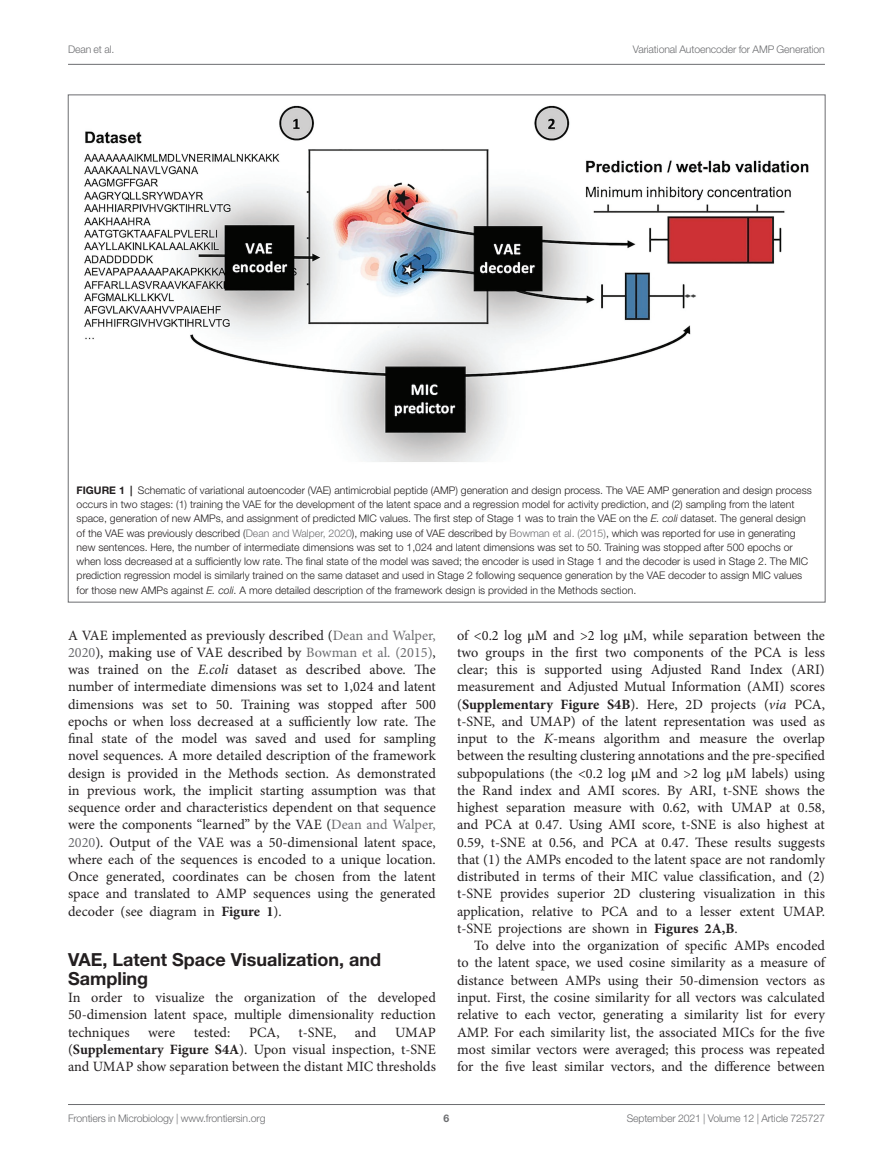
<style>
.page{position:relative;width:893px;height:1170px;background:#fff}
.page>*{position:absolute;margin:0;border:0;box-sizing:border-box;transform-origin:0 0}
.HEAD_2{font:700 18px/18.8px "Helvetica Neue LT Std";color:#231f20}
.TEXT{font:14.25px/17.2px "Minion Pro";color:#231f20;text-align:justify}
.TEXT_FLUSH{font:14.25px/17.2px "Minion Pro";color:#231f20;text-align:justify}
.FIG_LEG{font:300 10.5px/14.2px "Helvetica Neue LT Std";color:#231f20}
.t1{font:300 10.5px "Helvetica Neue LT Std";letter-spacing:-.015em;color:#6c6d70}
.t2{font:700 10.5px "Helvetica Neue LT Std";color:#6c6d70}
.s1{font-weight:700}
.s2{font-style:italic}
.s3{color:#6c6d70}
.s4{font-family:"STIX General"}
</style>
<div class="page">
<hr style="left:68px;top:64px;width:757px;height:1px;background:#6c6d70">
<hr style="left:68px;top:1104px;width:757px;height:1px;background:#6c6d70">
<img style="left:84px;top:105px;width:725px;height:357px">
<p class="t1" style="left:68px;top:42px;width:48px">Dean et al.</p>
<p class="t1" style="left:633px;top:42px;width:193px">Variational Autoencoder for AMP Generation</p>
<p class="FIG_LEG" style="left:77px;top:483px;width:737px"><span class="s1">FIGURE 1 |</span> Schematic of variational autoencoder (VAE) antimicrobial peptide (AMP) generation and design process. The VAE AMP generation and design process occurs in two stages: (1) training the VAE for the development of the latent space and a regression model for activity prediction, and (2) sampling from the latent space, generation of new AMPs, and assignment of predicted MIC values. The first step of Stage 1 was to train the VAE on the <span class="s2">E. coli</span> dataset. The general design of the VAE was previously described (<span class="s3">Dean and Walper, 2020</span>), making use of VAE described by <span class="s3">Bowman et al. (2015)</span>, which was reported for use in generating new sentences. Here, the number of intermediate dimensions was set to 1,024 and latent dimensions was set to 50. Training was stopped after 500 epochs or when loss decreased at a sufficiently low rate. The final state of the model was saved; the encoder is used in Stage 1 and the decoder is used in Stage 2. The MIC prediction regression model is similarly trained on the same dataset and used in Stage 2 following sequence generation by the VAE decoder to assign MIC values for those new AMPs against <span class="s2">E. coli</span>. A more detailed description of the framework design is provided in the Methods section.</p>
<p class="TEXT" style="left:68px;top:626px;width:369px">A VAE implemented as previously described (<span class="s3">Dean and Walper, 2020</span>), making use of VAE described by <span class="s3">Bowman et al. (2015)</span>, was trained on the <span class="s2">E.coli</span> dataset as described above. The number of intermediate dimensions was set to 1,024 and latent dimensions was set to 50. Training was stopped after 500 epochs or when loss decreased at a sufficiently low rate. The final state of the model was saved and used for sampling novel sequences. A more detailed description of the framework design is provided in the Methods section. As demonstrated in previous work, the implicit starting assumption was that sequence order and characteristics dependent on that sequence were the components “learned” by the VAE (<span class="s3">Dean and Walper, 2020</span>). Output of the VAE was a 50-dimensional latent space, where each of the sequences is encoded to a unique location.<br>Once generated, coordinates can be chosen from the latent space and translated to AMP sequences using the generated decoder (see diagram in <span class="s1">Figure 1</span>).</p>
<p class="HEAD_2" style="left:68px;top:949px;width:315px">VAE, Latent Space Visualization, and<br>Sampling</p>
<p class="TEXT_FLUSH" style="left:68px;top:988px;width:369px">In order to visualize the organization of the developed 50-dimension latent space, multiple dimensionality reduction techniques</p>
<p class="TEXT_FLUSH" style="left:148px;top:1023px;width:28px">were</p>
<p class="TEXT_FLUSH" style="left:194px;top:1023px;width:38px">tested:</p>
<p class="TEXT_FLUSH" style="left:249px;top:1023px;width:32px">PCA,</p>
<p class="TEXT_FLUSH" style="left:298px;top:1023px;width:39px">t-SNE,</p>
<p class="TEXT_FLUSH" style="left:355px;top:1023px;width:23px">and</p>
<p class="TEXT_FLUSH" style="left:68px;top:1023px;width:369px;text-indent:327px">UMAP (<span class="s1">Supplementary Figure S4A</span>). Upon visual inspection, t-SNE and UMAP show separation between the distant MIC thresholds</p>
<p class="TEXT_FLUSH" style="left:457px;top:626px;width:369px">of &lt;0.2 log <span class="s4">μ</span>M and &gt;2 log <span class="s4">μ</span>M, while separation between the two groups in the first two components of the PCA is less clear; this is supported using Adjusted Rand Index (ARI) measurement and Adjusted Mutual Information (AMI) scores (<span class="s1">Supplementary Figure S4B</span>). Here, 2D projects (<span class="s2">via</span> PCA, t-SNE, and UMAP) of the latent representation was used as input to the <span class="s2">K</span>-means algorithm and measure the overlap between the resulting clustering annotations and the pre-specified subpopulations (the &lt;0.2 log <span class="s4">μ</span>M and &gt;2 log <span class="s4">μ</span>M labels) using the Rand index and AMI scores. By ARI, t-SNE shows the highest separation measure with 0.62, with UMAP at 0.58, and PCA at 0.47. Using AMI score, t-SNE is also highest at 0.59, t-SNE at 0.56, and PCA at 0.47. These results suggests that (1) the AMPs encoded to the latent space are not randomly distributed in terms of their MIC value classification, and (2) t-SNE provides superior 2D clustering visualization in this application, relative to PCA and to a lesser extent UMAP. t-SNE projections are shown in <span class="s1">Figures 2A,B</span>.</p>
<p class="TEXT" style="left:457px;top:937px;width:369px;text-indent:17px">To delve into the organization of specific AMPs encoded to the latent space, we used cosine similarity as a measure of distance between AMPs using their 50-dimension vectors as input. First, the cosine similarity for all vectors was calculated relative to each vector, generating a similarity list for every AMP. For each similarity list, the associated MICs for the five most similar vectors were averaged; this process was repeated for the five least similar vectors, and the difference between</p>
<p class="t1" style="left:68px;top:1111px;width:199px">Frontiers in Microbiology | www.frontiersin.org</p>
<p class="t2" style="left:444px;top:1111px;width:7px">6</p>
<p class="t1" style="left:627px;top:1111px;width:200px">September 2021 | Volume 12 | Article 725727</p>
</div>
